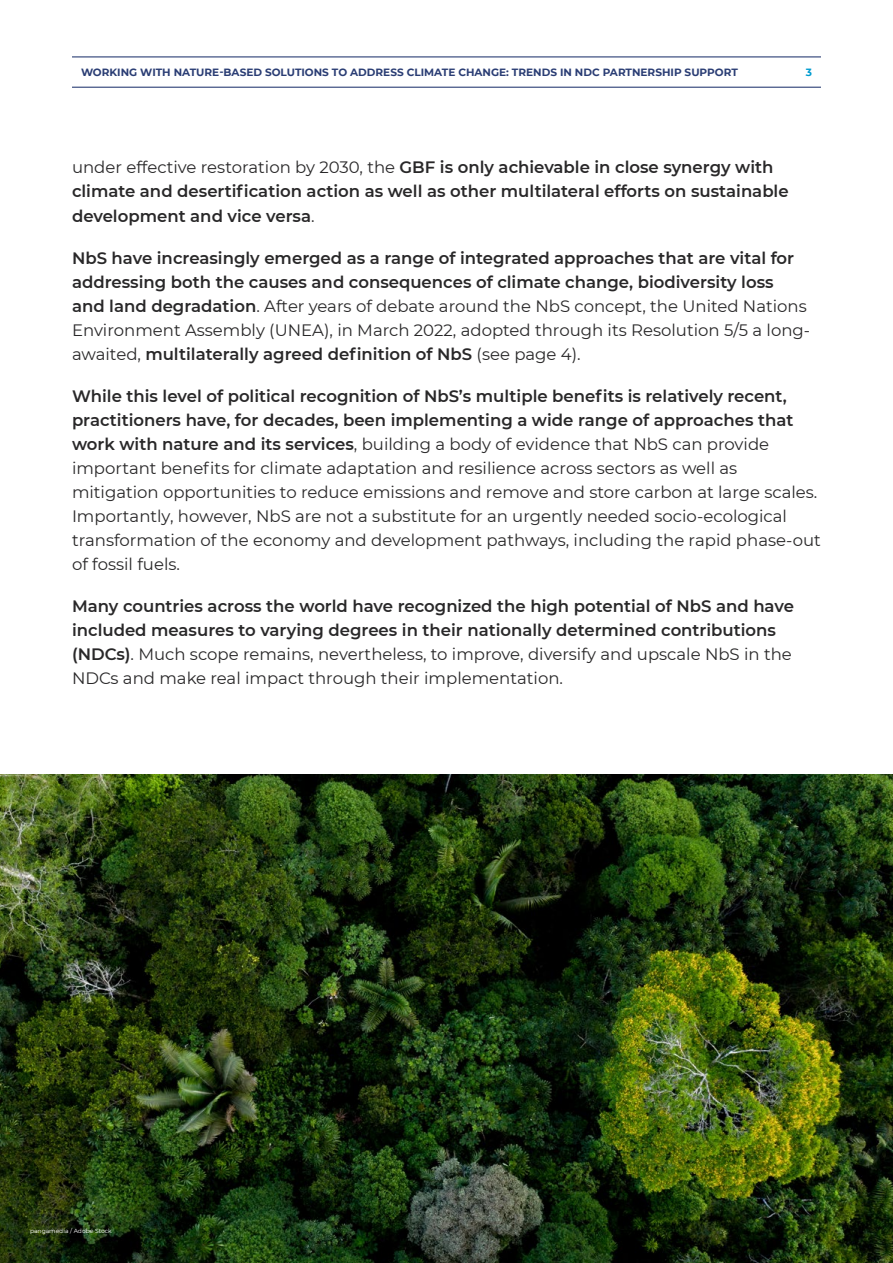
<style>
.page{position:relative;width:893px;height:1263px;background:#fff}
.page>*{position:absolute;margin:0;border:0;box-sizing:border-box;transform-origin:0 0}
.t1{font:600 16.5px/24px "Montserrat";color:#292829}
.t2{font:16.5px/24px "Montserrat";color:#292829}
.t3{font:700 10.5px "Montserrat";color:#2a3d74}
.t4{font:700 10.5px "Montserrat";color:#009cd0}
.Photo_credit{font:6px "Montserrat";color:#fff}
.s1{font-weight:400}
.s2{font-weight:600}
</style>
<div class="page">
<hr style="left:72px;top:57px;width:749px;height:1px;background:#122864">
<hr style="left:72px;top:87px;width:749px;height:1px;background:#122864">
<img style="left:0;top:774px;width:893px;height:489px">
<p class="t3" style="left:81px;top:64px;width:658px">WORKING WITH NATURE-BASED SOLUTIONS TO ADDRESS CLIMATE CHANGE: TRENDS IN NDC PARTNERSHIP SUPPORT</p>
<p class="t4" style="left:806px;top:64px;width:8px">3</p>
<p class="t1" style="left:72px;top:155px;width:718px"><span class="s1">under effective restoration by 2030, the</span> GBF is only achievable in close synergy with climate and desertification action as well as other multilateral efforts on sustainable development and vice versa<span class="s1">.</span></p>
<p class="t1" style="left:72px;top:245px;width:740px">NbS have increasingly emerged as a range of integrated approaches that are vital for addressing both the causes and consequences of climate change, biodiversity loss and land degradation<span class="s1">. After years of debate around the NbS concept, the United Nations Environment Assembly (UNEA), in March 2022, adopted through its Resolution 5/5 a long&shy;awaited,</span> multilaterally agreed definition of NbS <span class="s1">(see page 4).</span></p>
<p class="t2" style="left:72px;top:383px;width:750px"><span class="s2">While this level of political recognition of NbS’s multiple benefits is relatively recent, practitioners have, for decades, been implementing a wide range of approaches that work with nature and its services</span>, building a body of evidence that NbS can provide important benefits for climate adaptation and resilience across sectors as well as mitigation opportunities to reduce emissions and remove and store carbon at large scales.<br>Importantly, however, NbS are not a substitute for an urgently needed socio-ecological transformation of the economy and development pathways, including the rapid phase-out of fossil fuels.</p>
<p class="t1" style="left:72px;top:593px;width:723px">Many countries across the world have recognized the high potential of NbS and have included measures to varying degrees in their nationally determined contributions (NDCs)<span class="s1">. Much scope remains, nevertheless, to improve, diversify and upscale NbS in the NDCs and make real impact through their implementation.</span></p>
<p class="Photo_credit" style="left:30px;top:1227px;width:83px">pangamedia / Adobe Stock</p>
</div>
